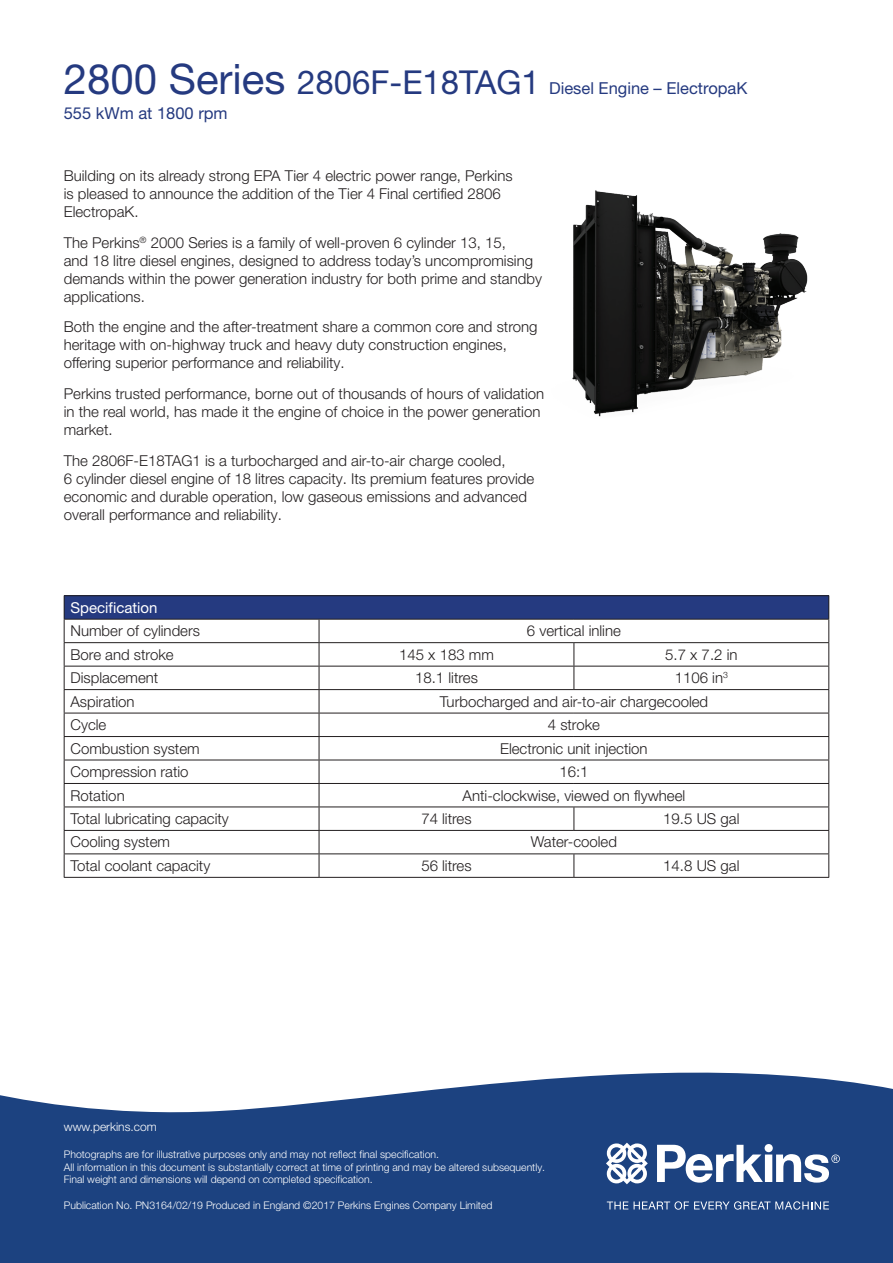
<style>
.page{position:relative;width:893px;height:1263px;background:#fff}
.page>*{position:absolute;margin:0;border:0;box-sizing:border-box;transform-origin:0 0}
.t1{font:16.5px/24.8px "Helvetica Neue LT Pro";color:#253a80}
.t2{font:300 15px/18px "Helvetica Neue LT Pro";color:#231f20}
.t3{font:15px "Helvetica Neue LT Pro";color:#fff}
.t4{font:300 12px "Helvetica Neue LT Pro";color:#fff}
.t5{font:300 10.5px/12.6px "Helvetica Neue LT Pro";color:#fff}
.s1{font-size:42px}
.s2{font-size:33px}
</style>
<div class="page">
<svg style="left:0;top:1072px;width:893px;height:191px;background:#34568d"></svg>
<svg style="left:607px;top:1201px;width:21px;height:8px"></svg>
<svg style="left:634px;top:1201px;width:195px;height:9px;background:#5874a1"></svg>
<svg style="left:606px;top:1143px;width:42px;height:41px"></svg>
<svg style="left:657px;top:1144px;width:183px;height:38px"></svg>
<img style="left:572px;top:190px;width:236px;height:227px">
<div style="left:64px;top:596px;width:765px;height:23px;background:#253a80"></div>
<svg style="left:65px;top:620px;width:763px;height:257px"></svg>
<hr style="left:319px;top:642px;width:255px;height:1px;background:#231f20">
<hr style="left:574px;top:642px;width:255px;height:1px;background:#231f20">
<hr style="left:319px;top:666px;width:255px;height:1px;background:#231f20">
<hr style="left:574px;top:666px;width:255px;height:1px;background:#231f20">
<svg style="left:574px;top:643px;width:1px;height:46px"></svg>
<hr style="left:64px;top:689px;width:255px;height:1px;background:#231f20">
<hr style="left:319px;top:689px;width:255px;height:1px;background:#231f20">
<hr style="left:574px;top:689px;width:255px;height:1px;background:#231f20">
<hr style="left:64px;top:713px;width:255px;height:1px;background:#231f20">
<hr style="left:319px;top:713px;width:255px;height:1px;background:#231f20">
<hr style="left:574px;top:713px;width:255px;height:1px;background:#231f20">
<hr style="left:64px;top:736px;width:255px;height:1px;background:#231f20">
<hr style="left:319px;top:736px;width:255px;height:1px;background:#231f20">
<hr style="left:574px;top:736px;width:255px;height:1px;background:#231f20">
<hr style="left:64px;top:760px;width:255px;height:1px;background:#231f20">
<hr style="left:319px;top:760px;width:255px;height:1px;background:#231f20">
<hr style="left:574px;top:760px;width:255px;height:1px;background:#231f20">
<hr style="left:64px;top:783px;width:255px;height:1px;background:#231f20">
<hr style="left:319px;top:783px;width:255px;height:1px;background:#231f20">
<hr style="left:574px;top:783px;width:255px;height:1px;background:#231f20">
<hr style="left:64px;top:806px;width:255px;height:1px;background:#231f20">
<hr style="left:319px;top:806px;width:255px;height:1px;background:#231f20">
<hr style="left:574px;top:806px;width:255px;height:1px;background:#231f20">
<svg style="left:574px;top:807px;width:1px;height:23px"></svg>
<hr style="left:64px;top:830px;width:255px;height:1px;background:#231f20">
<hr style="left:319px;top:830px;width:255px;height:1px;background:#231f20">
<hr style="left:574px;top:830px;width:255px;height:1px;background:#231f20">
<svg style="left:574px;top:854px;width:1px;height:23px"></svg>
<hr style="left:64px;top:642px;width:255px;height:1px;background:#231f20">
<hr style="left:64px;top:666px;width:255px;height:1px;background:#231f20">
<hr style="left:319px;top:853px;width:255px;height:1px;background:#231f20">
<hr style="left:574px;top:853px;width:255px;height:1px;background:#231f20">
<hr style="left:64px;top:853px;width:255px;height:1px;background:#231f20">
<hr style="left:319px;top:877px;width:255px;height:1px;background:#231f20">
<hr style="left:574px;top:877px;width:255px;height:1px;background:#231f20">
<svg style="left:319px;top:620px;width:1px;height:257px"></svg>
<hr style="left:64px;top:877px;width:255px;height:1px;background:#231f20">
<hr style="left:64px;top:595px;width:255px;height:1px;background:#231f20">
<svg style="left:64px;top:596px;width:1px;height:281px"></svg>
<hr style="left:319px;top:595px;width:255px;height:1px;background:#231f20">
<hr style="left:574px;top:595px;width:255px;height:1px;background:#231f20">
<svg style="left:828px;top:596px;width:1px;height:281px"></svg>
<hr style="left:64px;top:619px;width:255px;height:1px;background:#231f20">
<hr style="left:319px;top:619px;width:255px;height:1px;background:#231f20">
<hr style="left:574px;top:619px;width:255px;height:1px;background:#231f20">
<p class="t1" style="left:64px;top:75px;width:685px"><span class="s1">2800 Series</span> <span class="s2">2806F-E18TAG1</span> Diesel Engine – ElectropaK<br>555 kWm at 1800 rpm</p>
<p class="t2" style="left:64px;top:166px;width:450px">Building on its already strong EPA Tier 4 electric power range, Perkins is pleased to announce the addition of the Tier 4 Final certified 2806<br>ElectropaK.</p>
<p class="t2" style="left:64px;top:233px;width:480px">The Perkins<sup>®</sup> 2000 Series is a family of well-proven 6 cylinder 13, 15,<br>and 18 litre diesel engines, designed to address today’s uncompromising demands within the power generation industry for both prime and standby applications.</p>
<p class="t2" style="left:64px;top:318px;width:475px">Both the engine and the after-treatment share a common core and strong heritage with on-highway truck and heavy duty construction engines, offering superior performance and reliability.</p>
<p class="t2" style="left:64px;top:384px;width:482px">Perkins trusted performance, borne out of thousands of hours of validation in the real world, has made it the engine of choice in the power generation market.</p>
<p class="t2" style="left:64px;top:451px;width:472px">The 2806F-E18TAG1 is a turbocharged and air-to-air charge cooled,<br>6 cylinder diesel engine of 18 litres capacity. Its premium features provide economic and durable operation, low gaseous emissions and advanced overall performance and reliability.</p>
<p class="t3" style="left:71px;top:598px;width:88px">Specification</p>
<p class="t2" style="left:71px;top:622px;width:131px">Number of cylinders</p>
<p class="t2" style="left:527px;top:622px;width:95px">6 vertical inline</p>
<p class="t2" style="left:71px;top:645px;width:105px">Bore and stroke</p>
<p class="t2" style="left:399px;top:645px;width:96px">145 x 183 mm</p>
<p class="t2" style="left:665px;top:645px;width:74px">5.7 x 7.2 in</p>
<p class="t2" style="left:71px;top:668px;width:89px">Displacement</p>
<p class="t2" style="left:415px;top:668px;width:64px">18.1 litres</p>
<p class="t2" style="left:675px;top:668px;width:55px">1106 in<sup>3</sup></p>
<p class="t2" style="left:71px;top:692px;width:66px">Aspiration</p>
<p class="t2" style="left:440px;top:692px;width:270px">Turbocharged and air-to-air chargecooled</p>
<p class="t2" style="left:71px;top:715px;width:37px">Cycle</p>
<p class="t2" style="left:548px;top:715px;width:54px">4 stroke</p>
<p class="t2" style="left:71px;top:739px;width:131px">Combustion system</p>
<p class="t2" style="left:500px;top:739px;width:149px">Electronic unit injection</p>
<p class="t2" style="left:71px;top:762px;width:120px">Compression ratio</p>
<p class="t2" style="left:559px;top:762px;width:31px">16:1</p>
<p class="t2" style="left:71px;top:786px;width:56px">Rotation</p>
<p class="t2" style="left:463px;top:786px;width:224px">Anti-clockwise, viewed on flywheel</p>
<p class="t2" style="left:71px;top:809px;width:160px">Total lubricating capacity</p>
<p class="t2" style="left:421px;top:809px;width:52px">74 litres</p>
<p class="t2" style="left:663px;top:809px;width:78px">19.5 US gal</p>
<p class="t2" style="left:71px;top:833px;width:101px">Cooling system</p>
<p class="t2" style="left:531px;top:833px;width:88px">Water-cooled</p>
<p class="t2" style="left:71px;top:856px;width:141px">Total coolant capacity</p>
<p class="t2" style="left:421px;top:856px;width:52px">56 litres</p>
<p class="t2" style="left:663px;top:856px;width:78px">14.8 US gal</p>
<p class="t4" style="left:64px;top:1119px;width:94px">www.perkins.com</p>
<p class="t5" style="left:64px;top:1148px;width:483px">Photographs are for illustrative purposes only and may not reflect final specification.<br>All information in this document is substantially correct at time of printing and may be altered subsequently.<br>Final weight and dimensions will depend on completed specification.</p>
<p class="t5" style="left:64px;top:1198px;width:430px">Publication No. PN3164/02/19 Produced in England ©2017 Perkins Engines Company Limited</p>
</div>
